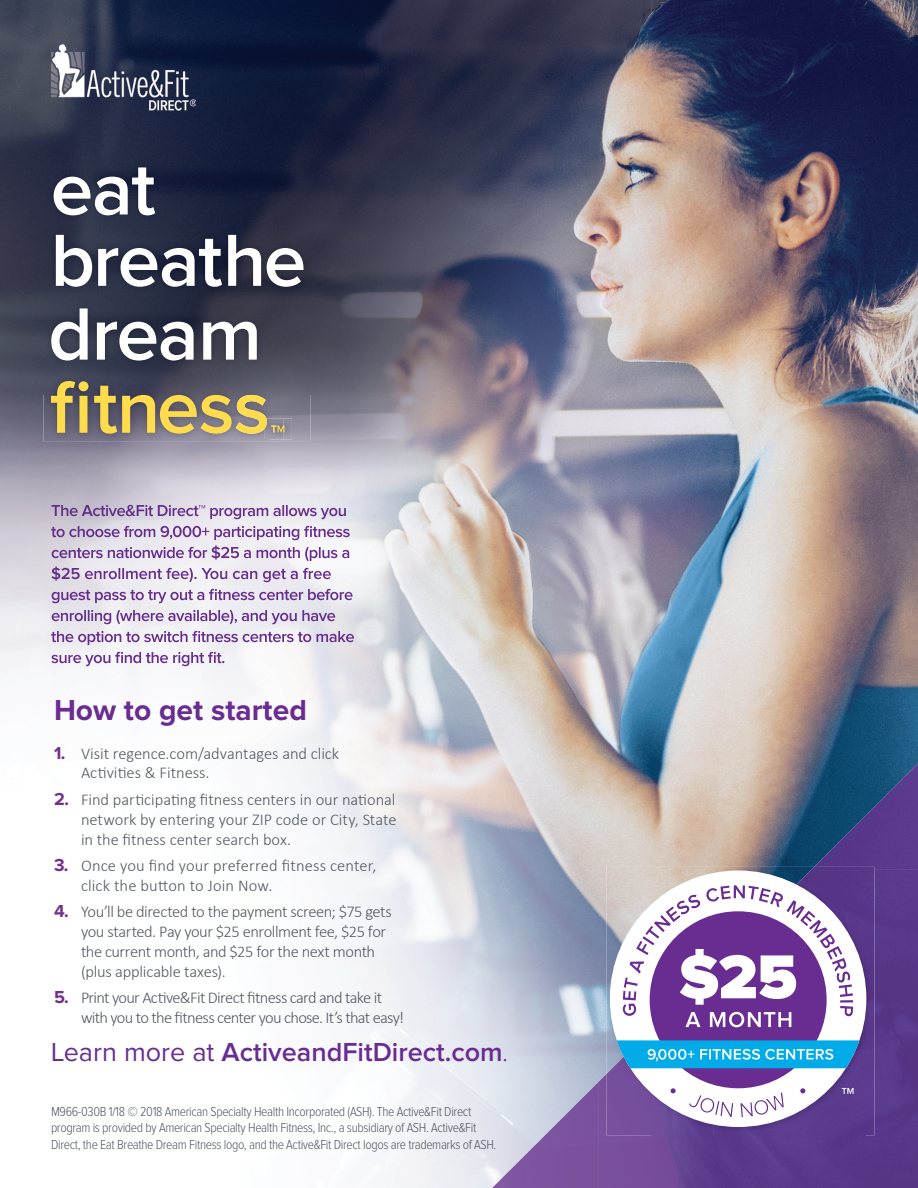
<style>
.page{position:relative;width:918px;height:1188px;background:#fff}
.page>*{position:absolute;margin:0;border:0;box-sizing:border-box;transform-origin:0 0}
.t1{font:700 30px "Proxima Nova";color:#692c91}
.t2{font:600 27px "Proxima Nova";color:#692c91}
.t3{font:300 16.5px/19.8px "Calibri";letter-spacing:-.015em;color:#535862}
.t4{font:300 16.5px/19.8px "Calibri";letter-spacing:-.045em;color:#535862}
.t5{font:300 16.5px/19.8px "Calibri";letter-spacing:.005em;color:#535862}
.t6{font:300 13.5px/16.5px "Proxima Nova Cond";letter-spacing:-.025em;color:#535862}
.s1{font-family:"Proxima Nova";font-weight:700;font-size:18px;color:#73308c}
.s2{color:#545862}
.s3{font-weight:400}
.s4{font-weight:300}
</style>
<div class="page">
<img style="left:0;top:0;width:918px;height:1188px">
<img style="left:814px;top:764px;width:104px;height:105px">
<div style="left:865px;top:869px;width:53px;height:319px;background:#583789"></div>
<div style="left:598px;top:1074px;width:54px;height:114px;background:#794f9d"></div>
<img style="left:545px;top:1082px;width:54px;height:106px">
<img style="left:492px;top:1135px;width:54px;height:53px">
<img style="left:652px;top:1135px;width:213px;height:53px">
<img style="left:51px;top:45px;width:145px;height:65px">
<img style="left:606px;top:867px;width:107px;height:154px">
<img style="left:713px;top:867px;width:162px;height:268px">
<img style="left:660px;top:1101px;width:54px;height:34px">
<img style="left:606px;top:1021px;width:54px;height:114px">
<div style="left:610px;top:871px;width:256px;height:256px;background:#fff;border-radius:50%"></div>
<div style="left:650px;top:911px;width:177px;height:177px;background:#692c91;border-radius:50%"></div>
<svg style="left:800px;top:1088px;width:5px;height:5px"></svg>
<svg style="left:671px;top:1088px;width:5px;height:5px"></svg>
<svg style="left:689px;top:1093px;width:95px;height:24px"></svg>
<svg style="left:623px;top:885px;width:230px;height:142px"></svg>
<svg style="left:842px;top:1088px;width:12px;height:6px"></svg>
<svg style="left:617px;top:1040px;width:242px;height:28px;background:#24afe5"></svg>
<img style="left:44px;top:160px;width:267px;height:281px">
<svg style="left:51px;top:308px;width:37px;height:53px"></svg>
<svg style="left:97px;top:322px;width:97px;height:39px"></svg>
<svg style="left:203px;top:322px;width:54px;height:38px"></svg>
<svg style="left:54px;top:167px;width:101px;height:48px"></svg>
<svg style="left:51px;top:381px;width:37px;height:52px;background:#a5945b"></svg>
<svg style="left:56px;top:235px;width:36px;height:52px"></svg>
<svg style="left:98px;top:239px;width:124px;height:48px"></svg>
<svg style="left:228px;top:235px;width:33px;height:51px"></svg>
<svg style="left:267px;top:248px;width:37px;height:39px"></svg>
<img style="left:265px;top:418px;width:27px;height:21px">
<img style="left:270px;top:434px;width:13px;height:5px">
<svg style="left:94px;top:386px;width:191px;height:48px;background:#9c8e66"></svg>
<img style="left:51px;top:505px;width:296px;height:14px">
<img style="left:51px;top:526px;width:299px;height:14px">
<img style="left:52px;top:545px;width:298px;height:16px">
<img style="left:52px;top:566px;width:279px;height:16px">
<img style="left:52px;top:589px;width:301px;height:14px">
<img style="left:52px;top:610px;width:284px;height:14px">
<img style="left:51px;top:631px;width:304px;height:14px">
<img style="left:51px;top:652px;width:173px;height:14px">
<h1 class="t1" style="left:54px;top:696px;width:254px">How to get started</h1>
<p class="t3" style="left:81px;top:743px;width:260px;text-indent:-27px"><span class="s1">1.</span> Visit regence.com/advantages and click<br>Activities &amp; Fitness.</p>
<p class="t3" style="left:81px;top:789px;width:317px;text-align:justify;text-indent:-27px"><span class="s1">2.</span> Find participating fitness centers in our national network by entering your ZIP code or City, State in the <span class="s2">fitness center search box.</span></p>
<p class="t5" style="left:81px;top:856px;width:297px;text-indent:-27px"><span class="s1">3.</span> Once you find your preferred fitness center, click the button to Join Now.</p>
<p class="t3" style="left:81px;top:902px;width:312px;text-indent:-27px"><span class="s1">4.</span> You’ll be directed to the payment screen; $75 gets you started. Pay your $25 enrollment fee, $25 for the current month, and $25 for the next month (plus applicable taxes).</p>
<p class="t4" style="left:81px;top:988px;width:325px;text-indent:-27px"><span class="s1">5.</span> Print your Active&amp;Fit Direct fitness card and take it with you to the fitness center you chose. It’s that easy!</p>
<h2 class="t2" style="left:51px;top:1040px;width:459px"><span class="s3">Learn more at</span> ActiveandFitDirect.com<span class="s4">.</span></h2>
<p class="t6" style="left:51px;top:1103px;width:447px">M966-030B 1/18 © 2018 American Specialty Health Incorporated (ASH). The Active&amp;Fit Direct program is provided by American Specialty Health Fitness, Inc., a subsidiary of ASH. Active&amp;Fit<br>Direct, the Eat Breathe Dream Fitness logo, and the Active&amp;Fit Direct logos are trademarks of ASH.</p>
</div>
